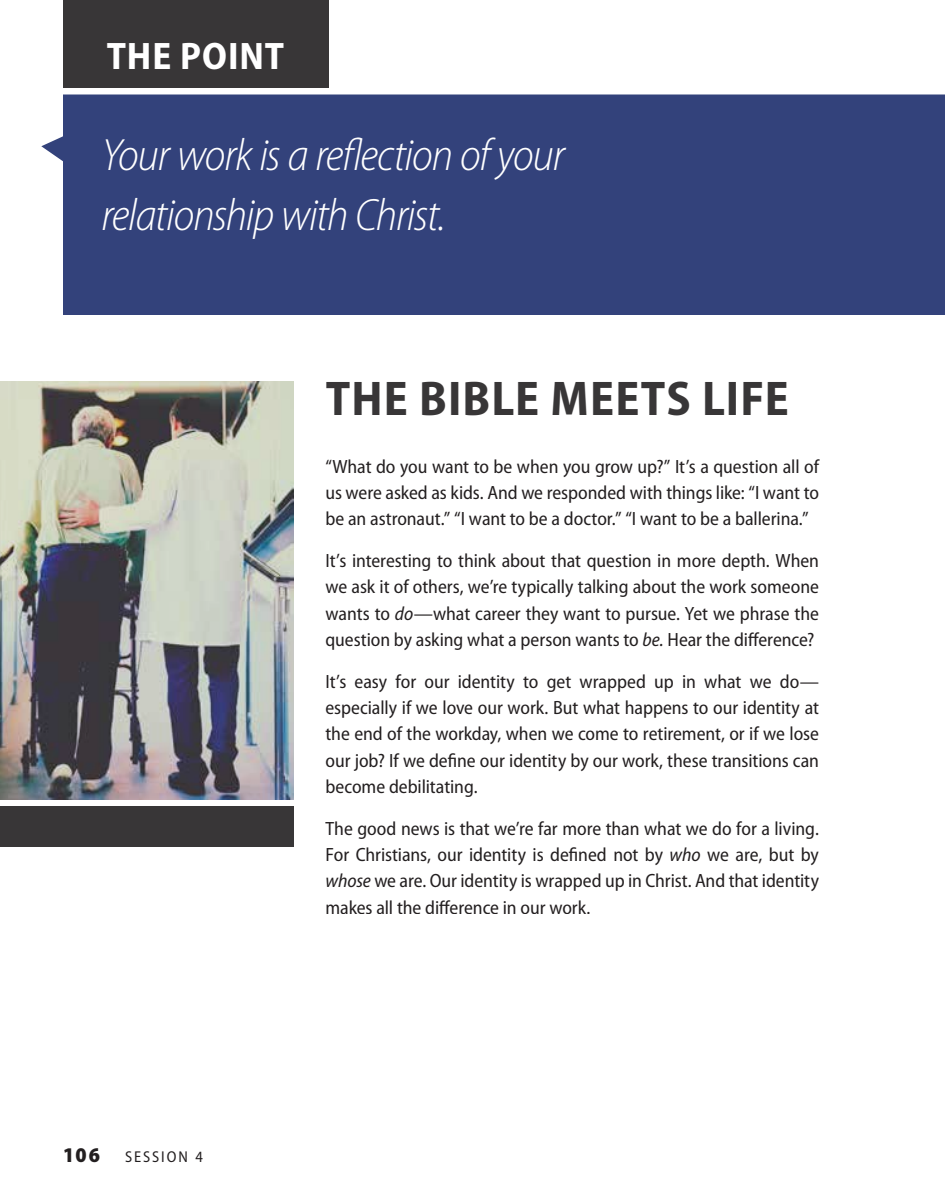
<style>
.page{position:relative;width:945px;height:1197px;background:#fff}
.page>*{position:absolute;margin:0;border:0;box-sizing:border-box;transform-origin:0 0}
.t1{font:700 semi-condensed 49px "Myriad Pro";letter-spacing:.025em;color:#383637}
.t2{font:italic 300 semi-condensed 45.5px/59.5px "Myriad Pro";letter-spacing:-.03em;color:#fff}
.t3{font:700 semi-condensed 38.5px "Myriad Pro";letter-spacing:.025em;color:#fff}
.t4{font:900 semi-condensed 21px "Myriad Pro";color:#231f20}
.t5{font:semi-condensed 19.25px/26.2px "Myriad Pro";letter-spacing:-.005em;color:#231f20;text-align:justify}
.t6{font:semi-condensed 15.75px "Myriad Pro";letter-spacing:.12em;color:#231f20}
.s1{font-style:italic}
</style>
<div class="page">
<div style="left:63px;top:0;width:265px;height:88px;background:#383637"></div>
<div style="left:41px;top:94px;width:904px;height:221px;background:#33427b"></div>
<img style="left:0;top:382px;width:294px;height:418px">
<div style="left:0;top:807px;width:294px;height:40px;background:#383637"></div>
<h3 class="t3" style="left:107px;top:34px;width:179px">THE POINT</h3>
<h2 class="t2" style="left:101px;top:127px;width:465px">Your work is a reflection of your relationship with Christ.</h2>
<h1 class="t1" style="left:326px;top:371px;width:464px">THE BIBLE MEETS LIFE</h1>
<p class="t4" style="left:63px;top:1143px;width:39px">106</p>
<p class="t6" style="left:125px;top:1149px;width:79px">SESSION 4</p>
<p class="t5" style="left:326px;top:453px;width:495px">“What do you want to be when you grow up?” It’s a question all of us were asked as kids. And we responded with things like: “I want to be an astronaut.” “I want to be a doctor.” “I want to be a ballerina.”</p>
<p class="t5" style="left:326px;top:548px;width:495px">It’s interesting to think about that question in more depth. When we ask it of others, we’re typically talking about the work someone wants to <span class="s1">do</span>—what career they want to pursue. Yet we phrase the question by asking what a person wants to <span class="s1">be.</span> Hear the difference?</p>
<p class="t5" style="left:326px;top:669px;width:495px">It’s easy for our identity to get wrapped up in what we do— especially if we love our work. But what happens to our identity at the end of the workday, when we come to retirement, or if we lose our job? If we define our identity by our work, these transitions can become debilitating.</p>
<p class="t5" style="left:326px;top:816px;width:495px">The good news is that we’re far more than what we do for a living.<br>For Christians, our identity is defined not by <span class="s1">who</span> we are, but by <span class="s1">whose</span> we are. Our identity is wrapped up in Christ. And that identity makes all the difference in our work.</p>
</div>
